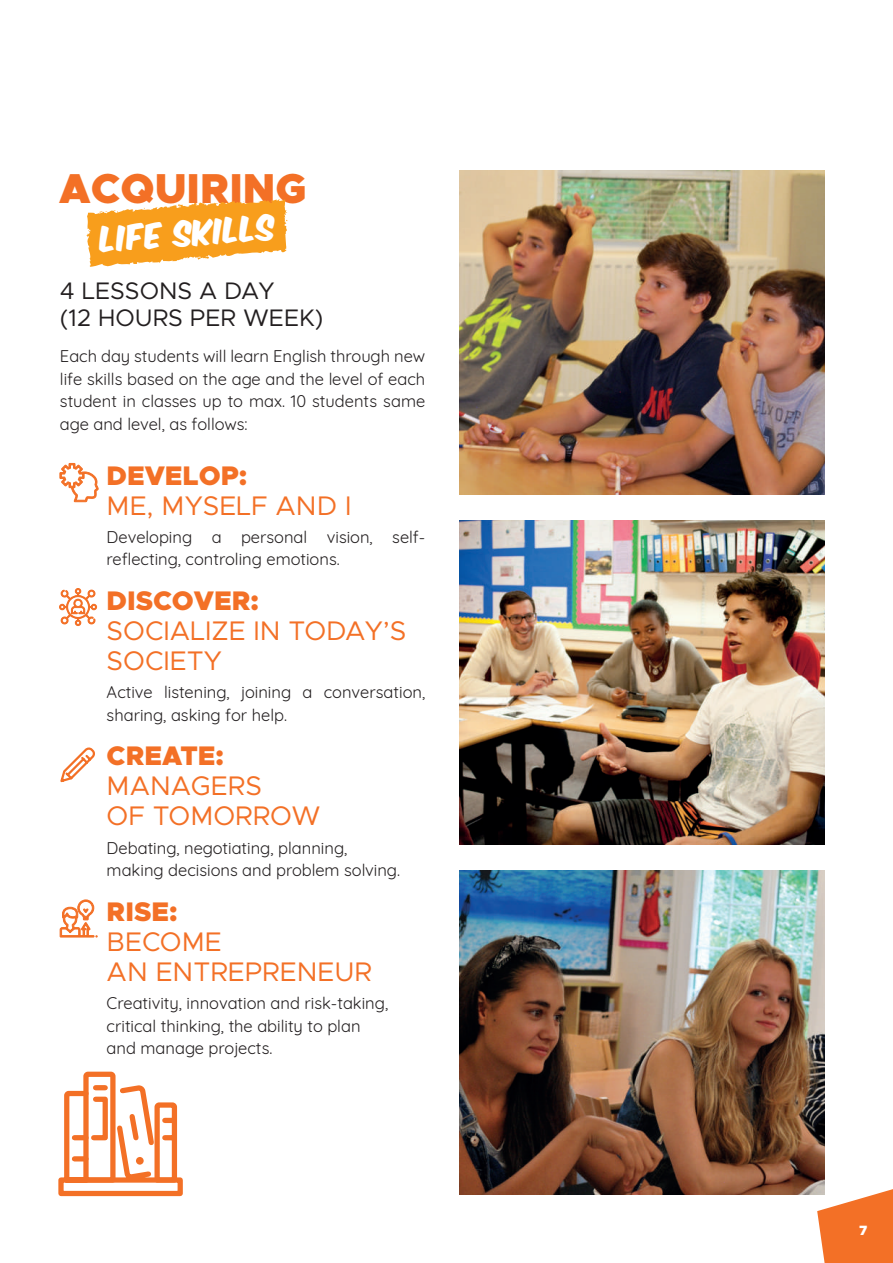
<style>
.page{position:relative;width:893px;height:1263px;background:#fff}
.page>*{position:absolute;margin:0;border:0;box-sizing:border-box;transform-origin:0 0}
.t1{font:900 42px "Metropolis";color:#f37026}
.t2{font:30px "Komika Axis";color:#fff}
.t3{font:27px/30px "Metropolis";color:#f37026}
.t4{font:900 27px "Metropolis";color:#f37026}
.t5{font:24px/27px "Metropolis";color:#231f20}
.t6{font:16.5px/22.5px "Quicksand";color:#231f20}
.t7{font:900 13.5px "Metropolis";color:#fff}
</style>
<div class="page">
<svg style="left:817px;top:1189px;width:76px;height:74px"></svg>
<img style="left:459px;top:170px;width:366px;height:325px">
<img style="left:459px;top:520px;width:366px;height:325px">
<img style="left:459px;top:870px;width:366px;height:325px">
<svg style="left:58px;top:1071px;width:125px;height:126px"></svg>
<svg style="left:60px;top:747px;width:35px;height:36px"></svg>
<svg style="left:59px;top:588px;width:38px;height:38px"></svg>
<svg style="left:59px;top:899px;width:39px;height:39px"></svg>
<svg style="left:59px;top:463px;width:40px;height:40px"></svg>
<svg style="left:86px;top:199px;width:202px;height:68px"></svg>
<h1 class="t1" style="left:59px;top:162px;width:249px">ACQUIRING</h1>
<h2 class="t2" style="left:100px;top:224px;width:177px;rotate:-4deg">LIFE SKILLS</h2>
<h3 class="t5" style="left:60px;top:277px;width:265px">4 LESSONS A DAY<br>(12 HOURS PER WEEK)</h3>
<p class="t6" style="left:60px;top:344px;width:367px;text-align:justify">Each day students will learn English through new life skills based on the age and the level of each student in classes up to max. 10 students same age and level, as follows:</p>
<h3 class="t4" style="left:107px;top:458px;width:142px">DEVELOP:</h3>
<h3 class="t3" style="left:107px;top:490px;width:246px">ME, MYSELF AND I</h3>
<p class="t6" style="left:107px;top:524px;width:320px">Developing a personal vision, self&shy;reflecting, controling emotions.</p>
<h3 class="t4" style="left:107px;top:583px;width:154px">DISCOVER:</h3>
<h3 class="t3" style="left:107px;top:616px;width:301px">SOCIALIZE IN TODAY’S<br>SOCIETY</h3>
<p class="t6" style="left:107px;top:679px;width:320px">Active listening, joining a conversation, sharing, asking for help.</p>
<h3 class="t4" style="left:107px;top:739px;width:119px">CREATE:</h3>
<h3 class="t3" style="left:107px;top:771px;width:215px">MANAGERS<br>OF TOMORROW</h3>
<p class="t6" style="left:107px;top:835px;width:295px">Debating, negotiating, planning, making decisions and problem solving.</p>
<h3 class="t4" style="left:107px;top:894px;width:72px">RISE:</h3>
<h3 class="t3" style="left:107px;top:926px;width:267px">BECOME<br>AN ENTREPRENEUR</h3>
<p class="t6" style="left:107px;top:990px;width:283px">Creativity, innovation and risk-taking, critical thinking, the ability to plan and manage projects.</p>
<p class="t7" style="left:859px;top:1221px;width:10px">7</p>
</div>
